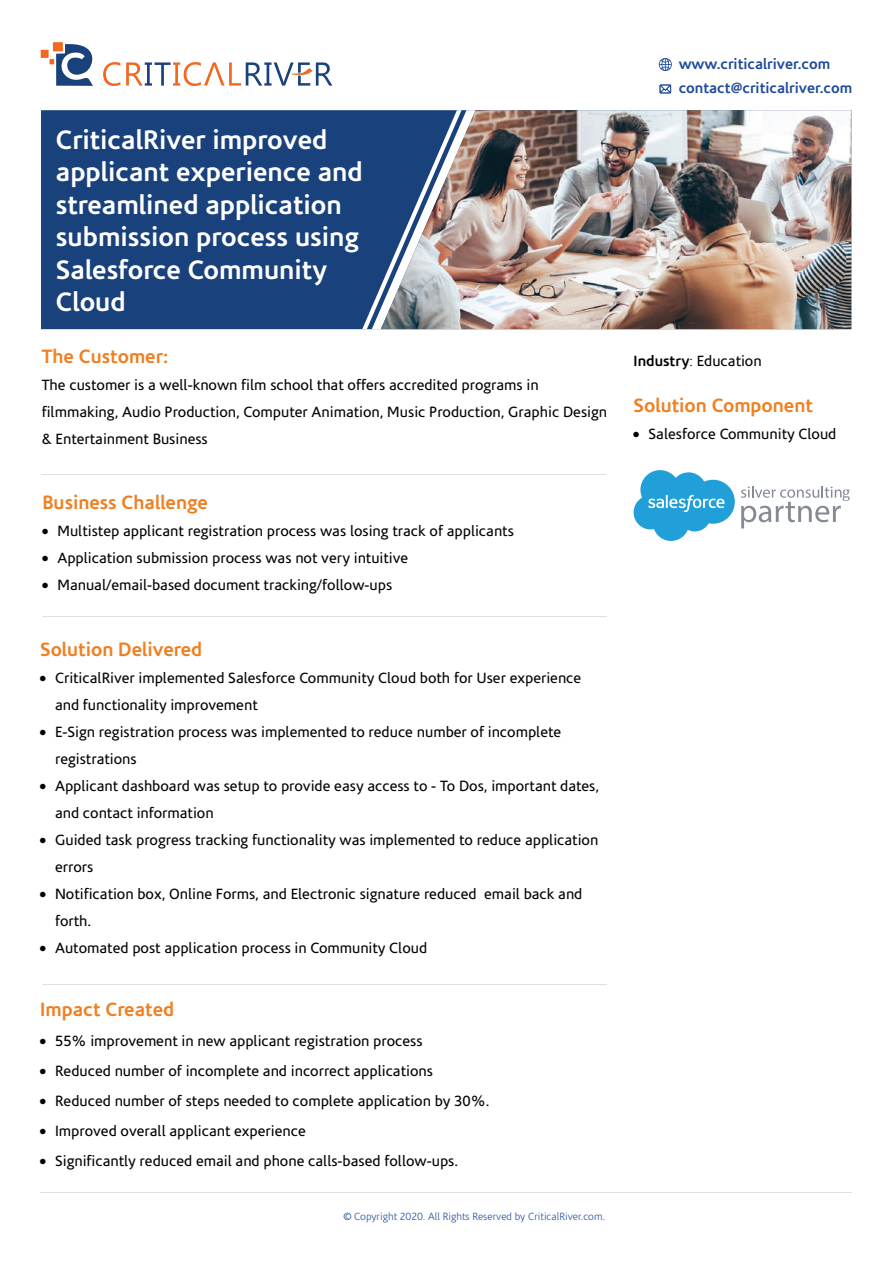
<style>
.page{position:relative;width:893px;height:1263px;background:#fff}
.page>*{position:absolute;margin:0;border:0;box-sizing:border-box;transform-origin:0 0}
.t1{font:700 27px/32.4px "Corisande";color:#fff}
.t2{font:700 19.5px "Corisande";color:#f07f22}
.t3{font:15px/27px "Corisande";color:#040504}
.t4{font:700 15px/24px "Corisande";color:#204b9b}
.t5{font:300 10.5px "Corisande";color:#204b9b}
.s1{font-weight:700}
.s2{font-weight:300}
</style>
<div class="page">
<hr style="left:42px;top:616px;width:564px;height:1px;background:#dfe1e1">
<hr style="left:41px;top:1192px;width:811px;height:1px;background:#dfe1e1">
<svg style="left:41px;top:42px;width:79px;height:44px"></svg>
<svg style="left:126px;top:62px;width:206px;height:24px"></svg>
<svg style="left:633px;top:470px;width:101px;height:71px"></svg>
<svg style="left:741px;top:486px;width:108px;height:42px"></svg>
<hr style="left:42px;top:984px;width:564px;height:1px;background:#dfe1e1">
<svg style="left:658px;top:58px;width:14px;height:13px"></svg>
<svg style="left:659px;top:85px;width:12px;height:8px"></svg>
<div style="left:41px;top:110px;width:321px;height:219px;background:#19417c"></div>
<svg style="left:362px;top:110px;width:19px;height:219px"></svg>
<img style="left:381px;top:110px;width:470px;height:219px">
<hr style="left:41px;top:474px;width:564px;height:1px;background:#dfe1e1">
<h1 class="t1" style="left:56px;top:124px;width:308px">CriticalRiver improved applicant experience and streamlined application submission process using<br>Salesforce Community<br>Cloud</h1>
<h2 class="t2" style="left:42px;top:345px;width:128px">The Customer:</h2>
<p class="t3" style="left:42px;top:372px;width:567px">The customer is a well-known film school that offers accredited programs in filmmaking, Audio Production, Computer Animation, Music Production, Graphic Design &amp; Entertainment Business</p>
<h2 class="t2" style="left:42px;top:491px;width:167px">Business Challenge</h2>
<p class="t3" style="left:57px;top:518px;width:458px">Multistep applicant registration process was losing track of applicants<br>Application submission process was not very intuitive<br>Manual/email-based document tracking/follow-ups</p>
<h2 class="t2" style="left:40px;top:638px;width:164px">Solution Delivered</h2>
<p class="t3" style="left:55px;top:665px;width:545px">CriticalRiver implemented Salesforce Community Cloud both for User experience and functionality improvement<br>E-Sign registration process was implemented to reduce number of incomplete registrations<br>Applicant dashboard was setup to provide easy access to - To Dos, important dates, and contact information<br>Guided task progress tracking functionality was implemented to reduce application errors<br>Notification box, Online Forms, and Electronic signature reduced email back and forth.<br>Automated post application process in Community Cloud</p>
<h2 class="t2" style="left:40px;top:998px;width:136px">Impact Created</h2>
<p class="t3" style="left:55px;top:1026px;width:436px;line-height:30px">55% improvement in new applicant registration process<br>Reduced number of incomplete and incorrect applications Reduced number of steps needed to complete application by 30%.<br>Improved overall applicant experience<br>Significantly reduced email and phone calls-based follow-ups.</p>
<p class="t5" style="left:343px;top:1211px;width:263px">© Copyright 2020. All Rights Reserved by CriticalRiver.com.</p>
<p class="t4" style="left:678px;top:52px;width:175px">www.criticalriver.com contact@criticalriver.com</p>
<p class="t3" style="left:633px;top:347px;width:130px"><span class="s1">Industry</span><span class="s2">:</span> Education</p>
<h2 class="t2" style="left:633px;top:394px;width:181px">Solution Component</h2>
<p class="t3" style="left:648px;top:420px;width:189px">Salesforce Community Cloud</p>
</div>
